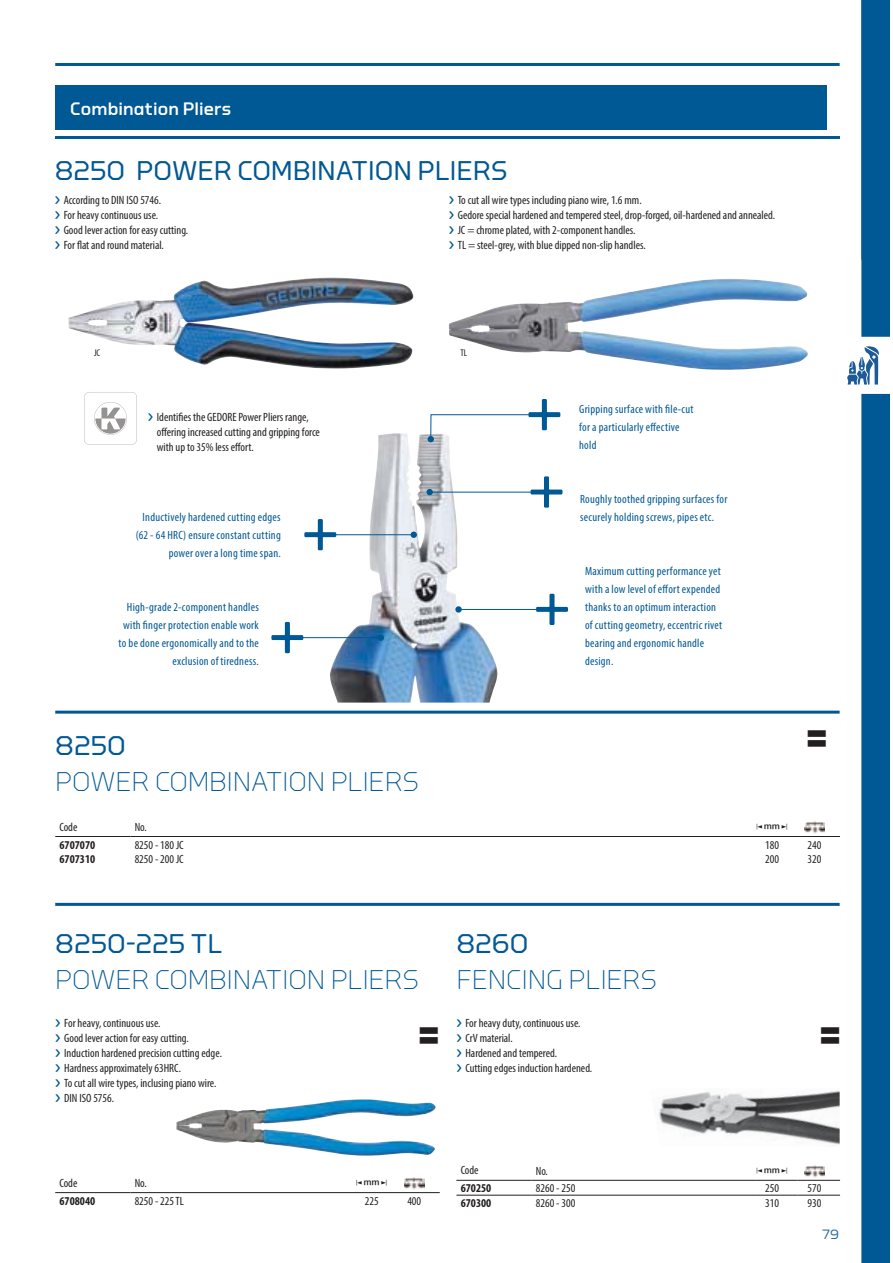
<style>
.page{position:relative;width:893px;height:1263px;background:#fff}
.page>*{position:absolute;margin:0;border:0;box-sizing:border-box;transform-origin:0 0}
.t1{font:300 27px "GEDORE Type";letter-spacing:-.01em;color:#005894}
.t2{font:27px "GEDORE Type";color:#005894}
.t3{font:21px "Gedore Font 3";color:#231f20}
.t4{font:500 18px "GEDORE Type";letter-spacing:.01em;color:#fff}
.t5{font:13.5px "GEDORE Type";color:#2b6da3}
.t6{font:condensed 12px/15px "Myriad Pro";color:#231f20}
.t7{font:condensed 12px/18px "Myriad Pro";letter-spacing:.02em;color:#005894}
.t8{font:700 condensed 12px "Myriad Pro";color:#231f20}
.t9{font:12px "Gedore";color:#231f20}
.t10{font:condensed 9.75px "Myriad Pro";color:#231f20}
.s1{font-family:"GEDORE Type";font-stretch:normal;font-size:16.8px;color:#005894}
</style>
<div class="page">
<hr style="left:55px;top:63px;width:784px;height:3px;background:#005894">
<hr style="left:55px;top:836px;width:75px;height:1px;background:#231f20">
<hr style="left:130px;top:836px;width:667px;height:1px;background:#231f20">
<hr style="left:797px;top:836px;width:43px;height:1px;background:#231f20">
<img style="left:804px;top:822px;width:21px;height:12px">
<svg style="left:839px;top:0;width:50px;height:1263px"></svg>
<img style="left:68px;top:278px;width:345px;height:91px">
<img style="left:449px;top:279px;width:359px;height:91px">
<img style="left:330px;top:434px;width:168px;height:269px">
<svg style="left:84px;top:392px;width:53px;height:53px"></svg>
<hr style="left:55px;top:711px;width:784px;height:3px;background:#005894">
<hr style="left:458px;top:609px;width:86px;height:1px;background:#005894">
<svg style="left:455px;top:606px;width:7px;height:7px"></svg>
<svg style="left:536px;top:594px;width:32px;height:31px"></svg>
<hr style="left:430px;top:492px;width:109px;height:1px;background:#005894">
<div style="left:426px;top:489px;width:7px;height:6px;background:#005894;border-radius:50%"></div>
<svg style="left:531px;top:476px;width:31px;height:32px"></svg>
<div style="left:427px;top:436px;width:7px;height:6px;background:#005894;border-radius:50%"></div>
<svg style="left:430px;top:399px;width:130px;height:41px"></svg>
<hr style="left:295px;top:637px;width:86px;height:1px;background:#005894">
<div style="left:378px;top:634px;width:6px;height:7px;background:#005894;border-radius:50%"></div>
<svg style="left:271px;top:622px;width:32px;height:31px"></svg>
<hr style="left:328px;top:534px;width:86px;height:1px;background:#005894">
<svg style="left:411px;top:532px;width:6px;height:6px"></svg>
<svg style="left:304px;top:519px;width:32px;height:31px"></svg>
<hr style="left:55px;top:903px;width:784px;height:3px;background:#005894">
<img style="left:176px;top:1099px;width:260px;height:57px">
<div style="left:55px;top:85px;width:771px;height:45px;background:#005894"></div>
<hr style="left:55px;top:1192px;width:75px;height:1px;background:#231f20">
<hr style="left:130px;top:1192px;width:310px;height:1px;background:#231f20">
<img style="left:404px;top:1178px;width:20px;height:12px">
<hr style="left:456px;top:1180px;width:76px;height:1px;background:#231f20">
<hr style="left:532px;top:1180px;width:223px;height:1px;background:#231f20">
<hr style="left:755px;top:1180px;width:42px;height:1px;background:#231f20">
<hr style="left:797px;top:1180px;width:43px;height:1px;background:#231f20">
<hr style="left:456px;top:1195px;width:76px;height:1px;background:#231f20">
<hr style="left:532px;top:1195px;width:223px;height:1px;background:#231f20">
<hr style="left:755px;top:1195px;width:42px;height:1px;background:#231f20">
<hr style="left:797px;top:1195px;width:43px;height:1px;background:#231f20">
<img style="left:804px;top:1165px;width:21px;height:13px">
<img style="left:659px;top:1091px;width:180px;height:54px">
<hr style="left:55px;top:136px;width:784px;height:3px;background:#005894">
<h3 class="t4" style="left:70px;top:98px;width:163px">Combination Pliers</h3>
<h1 class="t2" style="left:55px;top:161px;width:454px">8250 POWER COMBINATION PLIERS</h1>
<p class="t6" style="left:55px;top:193px;width:135px"><span class="s1">›</span> According to DIN ISO 5746.<br><span class="s1">›</span> For heavy continuous use.<br><span class="s1">›</span> Good lever action for easy cutting. <span class="s1">›</span> For flat and round material.</p>
<p class="t6" style="left:449px;top:193px;width:328px"><span class="s1">›</span> To cut all wire types including piano wire, 1.6 mm.<br><span class="s1">›</span> Gedore special hardened and tempered steel, drop-forged, oil-hardened and annealed. <span class="s1">›</span> JC = chrome plated, with 2-component handles.<br><span class="s1">›</span> TL = steel-grey, with blue dipped non-slip handles.</p>
<p class="t10" style="left:94px;top:349px;width:8px">JC</p>
<p class="t10" style="left:460px;top:349px;width:8px">TL</p>
<p class="t6" style="left:157px;top:410px;width:165px;text-indent:-9px"><span class="s1">›</span> Identifies the GEDORE Power Pliers range, offering increased cutting and gripping force with up to 35% less effort.</p>
<p class="t7" style="left:136px;top:509px;width:146px;text-align:right">Inductively hardened cutting edges (62 - 64 HRC) ensure constant cutting power over a long time span.</p>
<p class="t7" style="left:119px;top:599px;width:142px;text-align:right">High-grade 2-component handles with finger protection enable work to be done ergonomically and to the exclusion of tiredness.</p>
<h1 class="t2" style="left:55px;top:736px;width:72px">8250</h1>
<h1 class="t1" style="left:55px;top:772px;width:365px">POWER COMBINATION PLIERS</h1>
<p class="t7" style="left:579px;top:401px;width:116px">Gripping surface with file-cut for a particularly effective hold</p>
<p class="t7" style="left:580px;top:491px;width:149px">Roughly toothed gripping surfaces for securely holding screws, pipes etc.</p>
<p class="t7" style="left:585px;top:563px;width:139px">Maximum cutting performance yet with a low level of effort expended thanks to an optimum interaction of cutting geometry, eccentric rivet bearing and ergonomic handle design.</p>
<h2 class="t3" style="left:807px;top:727px;width:20px">R</h2>
<p class="t6" style="left:59px;top:820px;width:19px">Code</p>
<p class="t6" style="left:135px;top:820px;width:14px">No.</p>
<p class="t9" style="left:756px;top:820px;width:33px">y</p>
<p class="t8" style="left:59px;top:837px;width:37px">6707070</p>
<p class="t6" style="left:135px;top:838px;width:50px">8250 - 180 JC</p>
<p class="t6" style="left:765px;top:838px;width:15px">180</p>
<p class="t6" style="left:807px;top:838px;width:15px">240</p>
<p class="t8" style="left:59px;top:852px;width:37px">6707310</p>
<p class="t6" style="left:135px;top:853px;width:50px">8250 - 200 JC</p>
<p class="t6" style="left:765px;top:853px;width:15px">200</p>
<p class="t6" style="left:807px;top:853px;width:15px">320</p>
<h1 class="t2" style="left:55px;top:934px;width:169px">8250-225 TL</h1>
<h1 class="t1" style="left:55px;top:970px;width:365px">POWER COMBINATION PLIERS</h1>
<p class="t6" style="left:55px;top:1016px;width:168px"><span class="s1">›</span> For heavy, continuous use.<br><span class="s1">›</span> Good lever action for easy cutting.<br><span class="s1">›</span> Induction hardened precision cutting edge. <span class="s1">›</span> Hardness approximately 63HRC.<br><span class="s1">›</span> To cut all wire types, inclusing piano wire. <span class="s1">›</span> DIN ISO 5756.</p>
<h2 class="t3" style="left:419px;top:1024px;width:20px">R</h2>
<h1 class="t2" style="left:456px;top:934px;width:74px">8260</h1>
<h1 class="t1" style="left:456px;top:970px;width:202px">FENCING PLIERS</h1>
<p class="t6" style="left:456px;top:1016px;width:137px"><span class="s1">›</span> For heavy duty, continuous use.<br><span class="s1">›</span> CrV material.<br><span class="s1">›</span> Hardened and tempered.<br><span class="s1">›</span> Cutting edges induction hardened.</p>
<h2 class="t3" style="left:821px;top:1024px;width:20px">R</h2>
<p class="t6" style="left:59px;top:1176px;width:19px">Code</p>
<p class="t6" style="left:135px;top:1177px;width:14px">No.</p>
<p class="t9" style="left:356px;top:1176px;width:33px">y</p>
<p class="t8" style="left:59px;top:1193px;width:37px">6708040</p>
<p class="t6" style="left:135px;top:1194px;width:51px">8250 - 225 TL</p>
<p class="t6" style="left:365px;top:1194px;width:15px">225</p>
<p class="t6" style="left:407px;top:1194px;width:15px">400</p>
<p class="t6" style="left:461px;top:1164px;width:19px">Code</p>
<p class="t6" style="left:536px;top:1164px;width:14px">No.</p>
<p class="t9" style="left:756px;top:1164px;width:33px">y</p>
<p class="t8" style="left:461px;top:1181px;width:32px">670250</p>
<p class="t6" style="left:536px;top:1182px;width:41px">8260 - 250</p>
<p class="t6" style="left:765px;top:1182px;width:15px">250</p>
<p class="t6" style="left:807px;top:1182px;width:15px">570</p>
<p class="t8" style="left:461px;top:1196px;width:32px">670300</p>
<p class="t6" style="left:536px;top:1197px;width:41px">8260 - 300</p>
<p class="t6" style="left:765px;top:1197px;width:15px">310</p>
<p class="t6" style="left:807px;top:1197px;width:15px">930</p>
<p class="t5" style="left:822px;top:1229px;width:19px">79</p>
</div>
